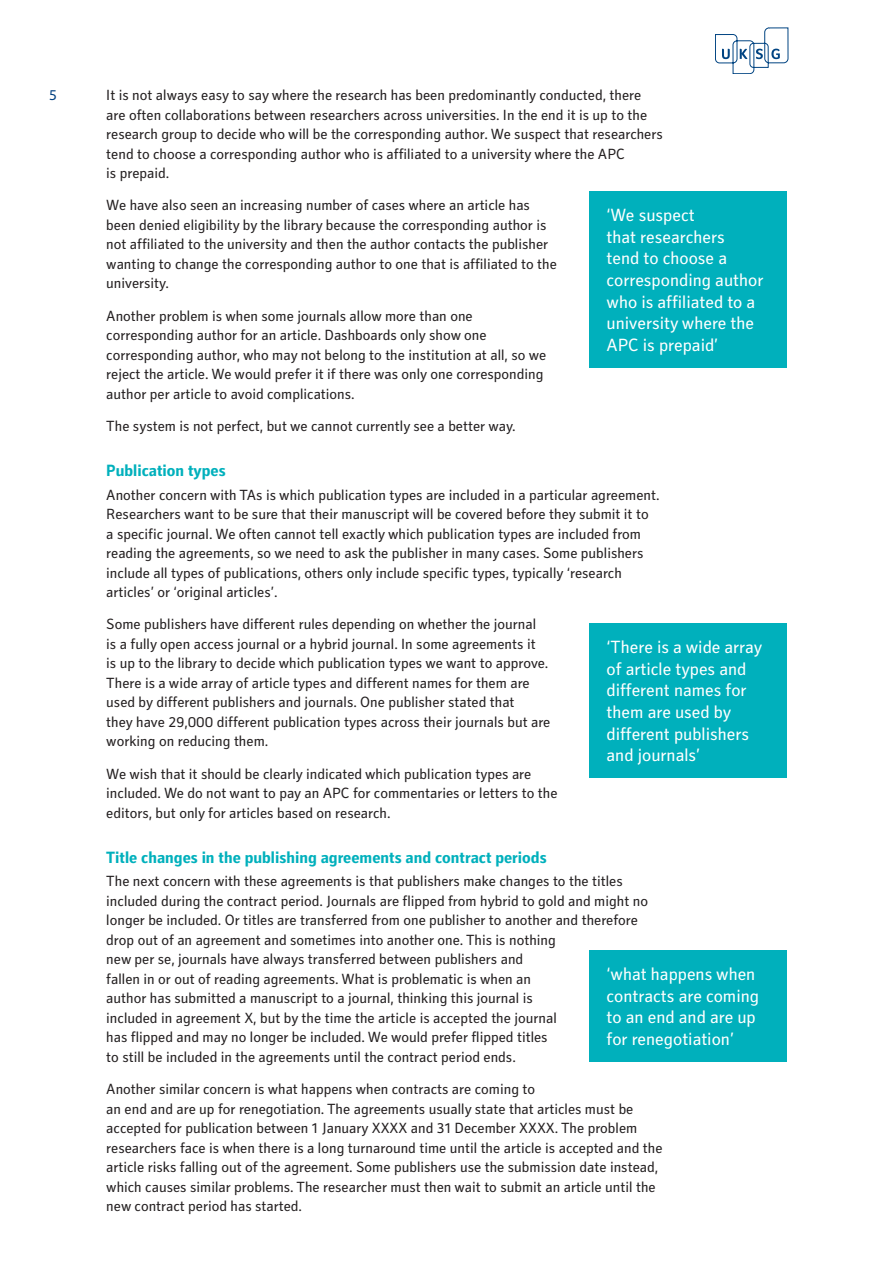
<style>
.page{position:relative;width:893px;height:1263px;background:#fff}
.page>*{position:absolute;margin:0;border:0;box-sizing:border-box;transform-origin:0 0}
.Stand_out_quote{font:18px/21.6px "Secca Std";color:#fff}
.B-Style_Heading{font:700 16.5px "Secca Std";color:#00b0bc}
.Body{font:15px/19.5px "Secca Std";color:#231f20}
.t1{font:15px "Secca Std";color:#014081}
</style>
<div class="page">
<svg style="left:715px;top:28px;width:73px;height:46px"></svg>
<div style="left:590px;top:191px;width:197px;height:177px;background:#00b0bc"></div>
<div style="left:590px;top:623px;width:197px;height:155px;background:#00b0bc"></div>
<div style="left:590px;top:950px;width:197px;height:112px;background:#00b0bc"></div>
<p class="t1" style="left:49px;top:87px;width:9px">5</p>
<p class="Body" style="left:106px;top:86px;width:558px">It is not always easy to say where the research has been predominantly conducted, there are often collaborations between researchers across universities. In the end it is up to the research group to decide who will be the corresponding author. We suspect that researchers tend to choose a corresponding author who is affiliated to a university where the APC<br>is prepaid.</p>
<p class="Body" style="left:106px;top:196px;width:452px">We have also seen an increasing number of cases where an article has been denied eligibility by the library because the corresponding author is not affiliated to the university and then the author contacts the publisher wanting to change the corresponding author to one that is affiliated to the university.</p>
<p class="Body" style="left:106px;top:306px;width:441px">Another problem is when some journals allow more than one corresponding author for an article. Dashboards only show one corresponding author, who may not belong to the institution at all, so we reject the article. We would prefer it if there was only one corresponding author per article to avoid complications.</p>
<p class="Body" style="left:106px;top:417px;width:411px">The system is not perfect, but we cannot currently see a better way.</p>
<p class="B-Style_Heading" style="left:106px;top:461px;width:121px">Publication types</p>
<p class="Body" style="left:106px;top:485px;width:555px">Another concern with TAs is which publication types are included in a particular agreement.<br>Researchers want to be sure that their manuscript will be covered before they submit it to a specific journal. We often cannot tell exactly which publication types are included from reading the agreements, so we need to ask the publisher in many cases. Some publishers include all types of publications, others only include specific types, typically ‘research articles’ or ‘original articles’.</p>
<p class="Body" style="left:106px;top:615px;width:446px">Some publishers have different rules depending on whether the journal<br>is a fully open access journal or a hybrid journal. In some agreements it<br>is up to the library to decide which publication types we want to approve.<br>There is a wide array of article types and different names for them are used by different publishers and journals. One publisher stated that<br>they have 29,000 different publication types across their journals but are working on reducing them.</p>
<p class="Body" style="left:106px;top:764px;width:453px">We wish that it should be clearly indicated which publication types are included. We do not want to pay an APC for commentaries or letters to the editors, but only for articles based on research.</p>
<p class="B-Style_Heading" style="left:106px;top:848px;width:442px">Title changes in the publishing agreements and contract periods</p>
<p class="Body" style="left:106px;top:872px;width:543px">The next concern with these agreements is that publishers make changes to the titles included during the contract period. Journals are flipped from hybrid to gold and might no longer be included. Or titles are transferred from one publisher to another and therefore drop out of an agreement and sometimes into another one. This is nothing<br>new per se, journals have always transferred between publishers and<br>fallen in or out of reading agreements. What is problematic is when an<br>author has submitted a manuscript to a journal, thinking this journal is<br>included in agreement X, but by the time the article is accepted the journal<br>has flipped and may no longer be included. We would prefer flipped titles<br>to still be included in the agreements until the contract period ends.</p>
<p class="Body" style="left:106px;top:1080px;width:558px">Another similar concern is what happens when contracts are coming to<br>an end and are up for renegotiation. The agreements usually state that articles must be accepted for publication between 1 January XXXX and 31 December XXXX. The problem researchers face is when there is a long turnaround time until the article is accepted and the article risks falling out of the agreement. Some publishers use the submission date instead, which causes similar problems. The researcher must then wait to submit an article until the new contract period has started.</p>
<p class="Stand_out_quote" style="left:607px;top:205px;width:158px">‘We suspect<br>that researchers<br>tend to choose a corresponding author who is affiliated to a university where the<br>APC is prepaid’</p>
<p class="Stand_out_quote" style="left:607px;top:637px;width:157px">‘There is a wide array of article types and different names for them are used by different publishers and journals’</p>
<p class="Stand_out_quote" style="left:607px;top:964px;width:154px">‘what happens when contracts are coming to an end and are up for renegotiation’</p>
</div>
